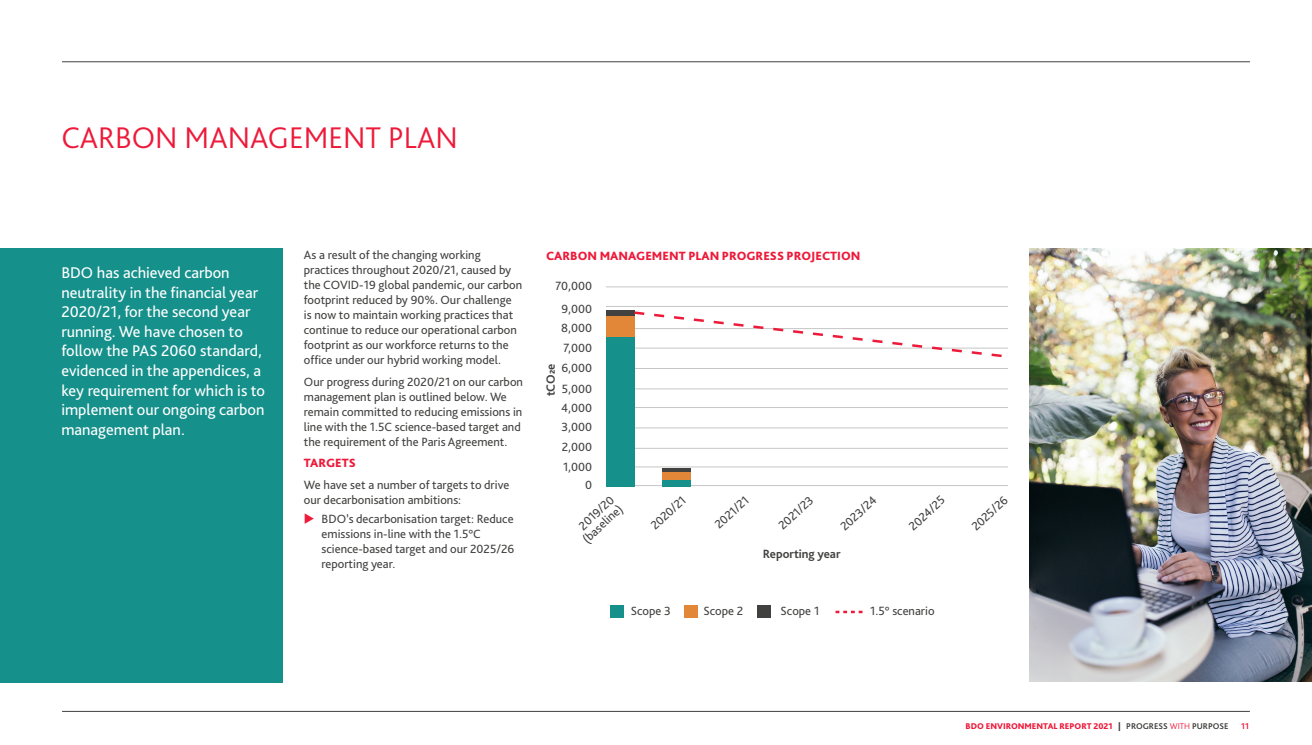
<style>
.page{position:relative;width:1312px;height:745px;background:#fff}
.page>*{position:absolute;margin:0;border:0;box-sizing:border-box;transform-origin:0 0}
.Main_Page_Headline{font:300 31.25px "Bliss Pro";color:#ed1a3a}
.Introduction_text{font:16.25px/19.5px "Bliss Pro";color:#fff}
.Body_Text{font:12.5px/15px "Bliss Pro";color:#414140}
.Body_Subheading{font:800 12.5px "Bliss Pro";color:#ed1a3a}
.Body_Text-2{font:700 12.5px "Bliss Pro";color:#414140}
.Body_Text-3{font:800 12.5px "Bliss Pro";color:#ed1a3a}
.t1{font:800 8.75px "Bliss Pro";color:#ed1a3a}
.t2{font:700 8.75px "Bliss Pro";color:#ed1a3a}
.s1{color:#414140}
.s2{font-weight:700;color:#414140}
.s3{font-weight:300}
</style>
<div class="page">
<hr style="left:62px;top:61px;width:1187px;height:1px;background:#414140">
<hr style="left:62px;top:710px;width:1187px;height:1px;background:#414140">
<hr style="left:605px;top:485px;width:402px;height:1px;background:#414140">
<hr style="left:605px;top:466px;width:402px;height:1px;background:#414140">
<hr style="left:605px;top:447px;width:402px;height:1px;background:#414140">
<hr style="left:605px;top:427px;width:402px;height:1px;background:#414140">
<hr style="left:605px;top:407px;width:402px;height:1px;background:#414140">
<hr style="left:605px;top:388px;width:402px;height:1px;background:#414140">
<hr style="left:605px;top:368px;width:402px;height:1px;background:#414140">
<hr style="left:605px;top:347px;width:402px;height:1px;background:#414140">
<hr style="left:605px;top:328px;width:402px;height:1px;background:#414140">
<hr style="left:605px;top:306px;width:402px;height:1px;background:#414140">
<hr style="left:605px;top:286px;width:402px;height:1px;background:#414140">
<div style="left:0;top:248px;width:282px;height:434px;background:#16908b"></div>
<div style="left:605px;top:336px;width:29px;height:150px;background:#16908b"></div>
<div style="left:662px;top:479px;width:28px;height:7px;background:#16908b"></div>
<div style="left:605px;top:315px;width:29px;height:21px;background:#e18737"></div>
<div style="left:662px;top:472px;width:28px;height:7px;background:#e18737"></div>
<div style="left:605px;top:310px;width:29px;height:5px;background:#414140"></div>
<hr style="left:662px;top:468px;width:28px;height:4px;background:#414140">
<svg style="left:631px;top:310px;width:373px;height:48px"></svg>
<div style="left:609px;top:605px;width:14px;height:13px;background:#16908b"></div>
<div style="left:684px;top:605px;width:13px;height:13px;background:#e18737"></div>
<div style="left:756px;top:605px;width:14px;height:13px;background:#414140"></div>
<svg style="left:835px;top:610px;width:27px;height:2px"></svg>
<img style="left:1029px;top:248px;width:282px;height:433px">
<p class="Main_Page_Headline" style="left:61px;top:118px;width:398px">CARBON MANAGEMENT PLAN</p>
<p class="Introduction_text" style="left:61px;top:263px;width:205px">BDO has achieved carbon neutrality in the financial year<br>2020/21, for the second year running. We have chosen to follow the PAS 2060 standard, evidenced in the appendices, a key requirement for which is to implement our ongoing carbon management plan.</p>
<p class="Body_Text" style="left:304px;top:246px;width:220px">As a result of the changing working practices throughout 2020/21, caused by the COVID-19 global pandemic, our carbon footprint reduced by 90%. Our challenge is now to maintain working practices that continue to reduce our operational carbon footprint as our workforce returns to the office under our hybrid working model.</p>
<p class="Body_Text" style="left:304px;top:374px;width:221px">Our progress during 2020/21 on our carbon management plan is outlined below. We remain committed to reducing emissions in line with the 1.5C science-based target and the requirement of the Paris Agreement.</p>
<p class="Body_Text-3" style="left:304px;top:454px;width:53px">TARGETS</p>
<p class="Body_Text" style="left:304px;top:476px;width:207px">We have set a number of targets to drive our decarbonisation ambitions:</p>
<p class="Body_Text" style="left:321px;top:510px;width:194px">BDO’s decarbonisation target: Reduce emissions in-line with the 1.5°C science-based target and our 2025/26 reporting year.</p>
<p class="Body_Subheading" style="left:546px;top:248px;width:316px">CARBON MANAGEMENT PLAN PROGRESS PROJECTION</p>
<p class="Body_Text" style="left:555px;top:277px;width:38px">70,000</p>
<p class="Body_Text" style="left:561px;top:301px;width:32px">9,000</p>
<p class="Body_Text" style="left:561px;top:320px;width:32px">8,000</p>
<p class="Body_Text" style="left:563px;top:339px;width:30px">7,000</p>
<p class="Body_Text" style="left:561px;top:360px;width:32px">6,000</p>
<p class="Body_Text" style="left:561px;top:380px;width:32px">5,000</p>
<p class="Body_Text" style="left:561px;top:400px;width:32px">4,000</p>
<p class="Body_Text" style="left:561px;top:418px;width:32px">3,000</p>
<p class="Body_Text-2" style="left:542px;top:396px;width:34px;rotate:-90deg">tCO2e</p>
<p class="Body_Text" style="left:561px;top:439px;width:32px">2,000</p>
<p class="Body_Text" style="left:563px;top:458px;width:31px">1,000</p>
<p class="Body_Text" style="left:571px;top:526px;width:51px;line-height:12.5px;text-align:center;rotate:-43deg">2 019/2 0 (baseline)</p>
<p class="Body_Text" style="left:647px;top:521px;width:45px;rotate:-43deg">2020/21</p>
<p class="Body_Text" style="left:711px;top:520px;width:43px;rotate:-43deg">2021/21</p>
<p class="Body_Text" style="left:774px;top:521px;width:44px;rotate:-43deg">2021/23</p>
<p class="Body_Text" style="left:836px;top:522px;width:46px;rotate:-43deg">2023/24</p>
<p class="Body_Text" style="left:905px;top:522px;width:45px;rotate:-43deg">2024/25</p>
<p class="Body_Text" style="left:968px;top:522px;width:46px;rotate:-43deg">2025/26</p>
<p class="Body_Text" style="left:585px;top:477px;width:8px">0</p>
<p class="Body_Text-2" style="left:762px;top:546px;width:79px">Reporting year</p>
<p class="Body_Text" style="left:630px;top:602px;width:42px">Scope 3</p>
<p class="Body_Text" style="left:703px;top:602px;width:41px">Scope 2</p>
<p class="Body_Text" style="left:780px;top:602px;width:40px">Scope 1</p>
<p class="Body_Text" style="left:870px;top:602px;width:66px">1.5° scenario</p>
<p class="t1" style="left:965px;top:719px;width:264px">BDO ENVIRONMENTAL REPORT 2021 <span class="s1">|</span> <span class="s2">PROGRESS</span> <span class="s3">WITH</span> <span class="s2">PURPOSE</span></p>
<p class="t2" style="left:1240px;top:719px;width:9px">11</p>
</div>
